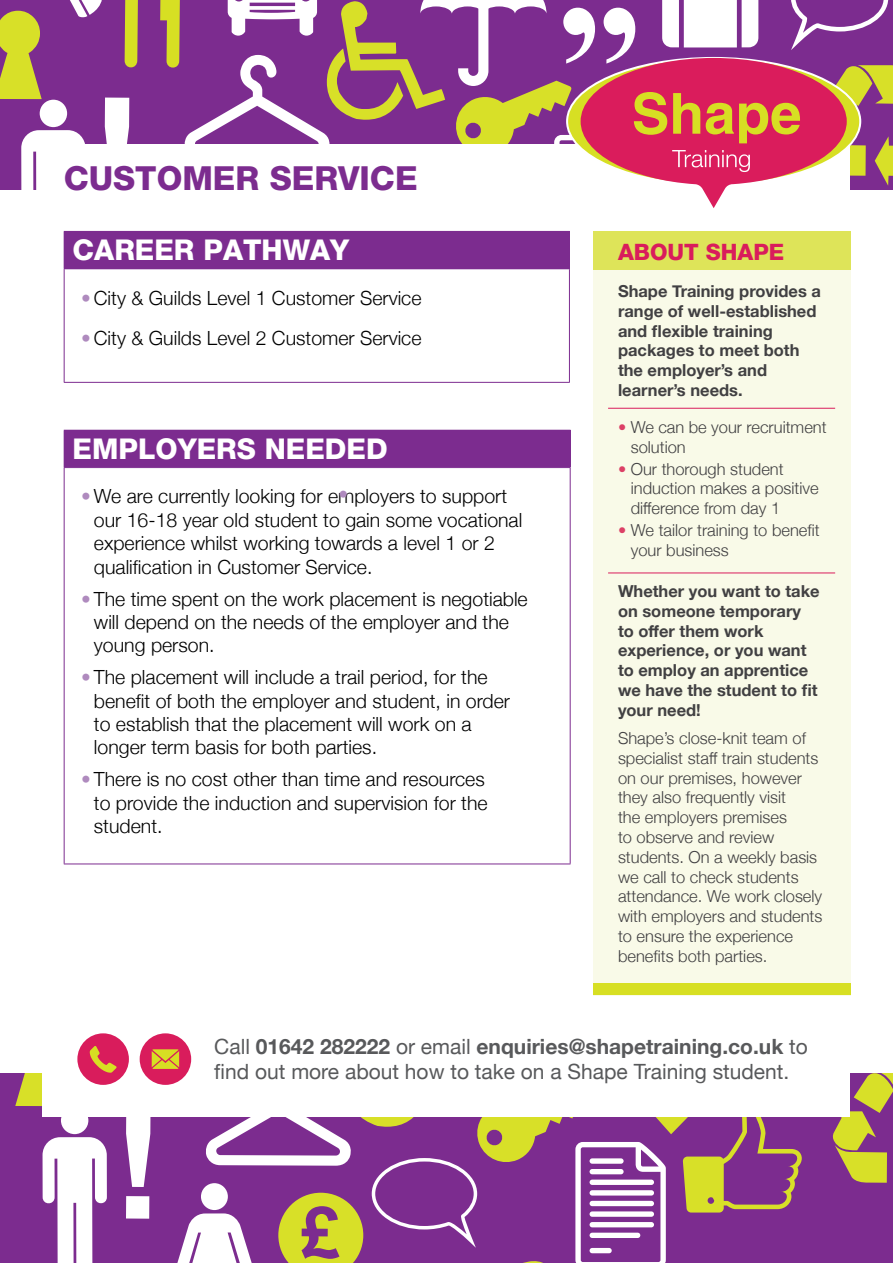
<style>
.page{position:relative;width:893px;height:1263px;background:#fff}
.page>*{position:absolute;margin:0;border:0;box-sizing:border-box;transform-origin:0 0}
.t1{font:33px "Helvetica Neue Heavy WHAM";color:#7c2c8f}
.t2{font:28.5px "Helvetica Neue Heavy WHAM";color:#fff}
.t3{font:22.5px "Helvetica Neue Heavy WHAM";color:#d91c5c}
.t4{font:21px/25.2px "Helvetica Neue";color:#58595b}
.t5{font:300 19.5px/23.4px "Helvetica Neue";color:#000}
.t6{font:300 19.5px "Helvetica Neue";color:#af8abe}
.t7{font:300 16.5px/19.8px "Helvetica Neue";color:#414042}
.t8{font:700 16.5px/19.8px "Helvetica Neue";color:#414042}
.s1{color:#af8abe}
.s2{color:#dc4066}
.s3{font-weight:700}
</style>
<div class="page">
<div style="left:0;top:1074px;width:893px;height:189px;background:#7c2c8f"></div>
<svg style="left:832px;top:1074px;width:61px;height:109px"></svg>
<div style="left:61px;top:1107px;width:27px;height:27px;background:#fff;border-radius:50%"></div>
<svg style="left:43px;top:1137px;width:64px;height:126px"></svg>
<svg style="left:15px;top:1074px;width:28px;height:32px"></svg>
<svg style="left:0;top:0;width:147px;height:189px"></svg>
<div style="left:43px;top:145px;width:807px;height:972px;background:#fff"></div>
<div style="left:77px;top:1033px;width:52px;height:52px;background:#d91c5c;border-radius:50%"></div>
<svg style="left:90px;top:1046px;width:27px;height:27px"></svg>
<div style="left:140px;top:1033px;width:51px;height:52px;background:#d91c5c;border-radius:50%"></div>
<svg style="left:126px;top:1049px;width:676px;height:214px"></svg>
<div style="left:64px;top:231px;width:505px;height:38px;background:#7c2c8f"></div>
<hr style="left:64px;top:231px;width:506px;height:1px;background:#7c2c8f">
<hr style="left:569px;top:232px;width:1px;height:36px;background:#7c2c8f">
<hr style="left:64px;top:269px;width:1px;height:113px;background:#7c2c8f">
<hr style="left:64px;top:268px;width:506px;height:1px;background:#7c2c8f">
<hr style="left:569px;top:269px;width:1px;height:113px;background:#7c2c8f">
<hr style="left:64px;top:382px;width:506px;height:1px;background:#7c2c8f">
<div style="left:64px;top:430px;width:506px;height:38px;background:#7c2c8f"></div>
<hr style="left:64px;top:430px;width:507px;height:1px;background:#7c2c8f">
<hr style="left:570px;top:431px;width:1px;height:36px;background:#7c2c8f">
<hr style="left:64px;top:468px;width:1px;height:395px;background:#7c2c8f">
<hr style="left:64px;top:467px;width:507px;height:1px;background:#7c2c8f">
<hr style="left:570px;top:468px;width:1px;height:395px;background:#7c2c8f">
<hr style="left:64px;top:863px;width:507px;height:1px;background:#7c2c8f">
<div style="left:593px;top:231px;width:257px;height:764px;background:#f9fae8"></div>
<div style="left:593px;top:231px;width:257px;height:39px;background:#dee459"></div>
<hr style="left:608px;top:408px;width:227px;height:1px;background:#d91c5c">
<hr style="left:608px;top:573px;width:227px;height:1px;background:#d91c5c">
<div style="left:593px;top:983px;width:257px;height:12px;background:#d7df23"></div>
<svg style="left:160px;top:0;width:733px;height:208px"></svg>
<h1 class="t1" style="left:64px;top:159px;width:355px">CUSTOMER SERVICE</h1>
<h2 class="t2" style="left:73px;top:233px;width:278px">CAREER PATHWAY</h2>
<p class="t5" style="left:81px;top:285px;width:342px"><span class="s1">•</span> City &amp; Guilds Level 1 Customer Service</p>
<p class="t5" style="left:81px;top:325px;width:342px"><span class="s1">•</span> City &amp; Guilds Level 2 Customer Service</p>
<h2 class="t2" style="left:73px;top:432px;width:317px">EMPLOYERS NEEDED</h2>
<p class="t5" style="left:94px;top:483px;width:430px;text-indent:-13px"><span class="s1">•</span> We are currently looking for employers to support our 16-18 year old student to gain some vocational experience whilst working towards a level 1 or 2 qualification in Customer Service.</p>
<p class="t5" style="left:94px;top:585px;width:435px;text-indent:-13px"><span class="s1">•</span> The time spent on the work placement is negotiable will depend on the needs of the employer and the young person.</p>
<p class="t5" style="left:94px;top:664px;width:418px;text-indent:-13px"><span class="s1">•</span> The placement will include a trail period, for the benefit of both the employer and student, in order to establish that the placement will work on a longer term basis for both parties.</p>
<p class="t5" style="left:94px;top:766px;width:395px;text-indent:-13px"><span class="s1">•</span> There is no cost other than time and resources to provide the induction and supervision for the student.</p>
<p class="t6" style="left:339px;top:478px;width:11px">•</p>
<p class="t3" style="left:618px;top:239px;width:168px">ABOUT SHAPE</p>
<p class="t8" style="left:618px;top:282px;width:204px">Shape Training provides a range of well-established and flexible training packages to meet both the employer’s and learner’s needs.</p>
<p class="t7" style="left:631px;top:416px;width:197px;text-indent:-13px"><span class="s2">•</span> We can be your recruitment solution</p>
<p class="t7" style="left:631px;top:457px;width:189px;text-indent:-13px"><span class="s2">•</span> Our thorough student induction makes a positive difference from day 1</p>
<p class="t7" style="left:631px;top:519px;width:190px;text-indent:-13px"><span class="s2">•</span> We tailor training to benefit your business</p>
<p class="t8" style="left:618px;top:582px;width:203px">Whether you want to take on someone temporary to offer them work experience, or you want to employ an apprentice we have the student to fit your need!</p>
<p class="t7" style="left:618px;top:727px;width:206px">Shape’s close-knit team of specialist staff train students on our premises, however they also frequently visit<br>the employers premises<br>to observe and review students. On a weekly basis we call to check students attendance. We work closely with employers and students to ensure the experience benefits both parties.</p>
<p class="t4" style="left:214px;top:1035px;width:595px">Call <span class="s3">01642 282222</span> or email <span class="s3">enquiries@shapetraining.co.uk</span> to find out more about how to take on a Shape Training student.</p>
</div>
